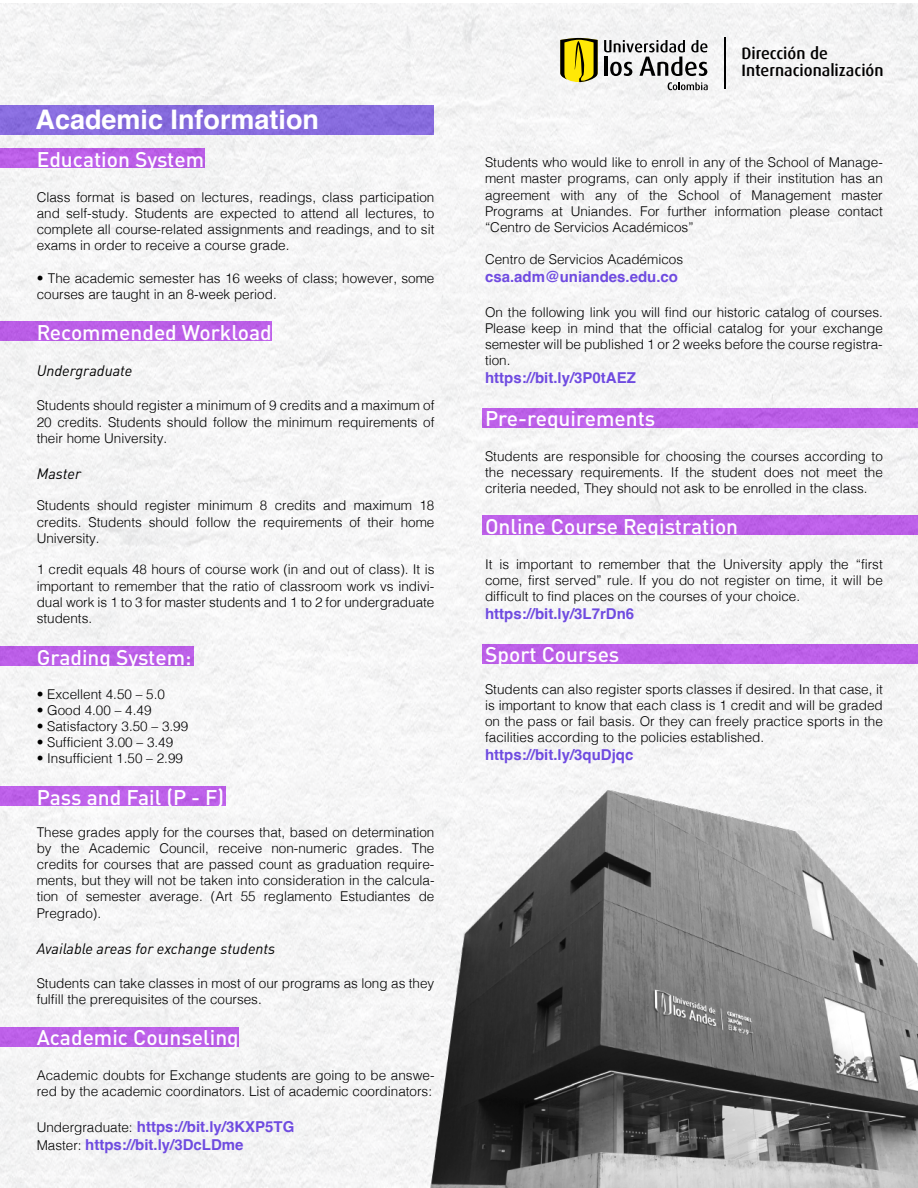
<style>
.page{position:relative;width:918px;height:1188px;background:#fff}
.page>*{position:absolute;margin:0;border:0;box-sizing:border-box;transform-origin:0 0}
.t1{font:700 27px "Helvetica";color:#fff}
.t2{font:500 21px "DIN Pro";color:#fff}
.t3{font:500 16.5px/17.1px "Dax";color:#010000}
.t4{font:700 15px/18px "Helvetica";color:#6f4be0}
.t5{font:italic 15px "DIN Pro";color:#000}
.t6{font:300 13.5px/16.2px "Helvetica";color:#000;text-align:justify}
.s1{font-weight:300;font-size:13.5px;color:#000}
</style>
<div class="page">
<img style="left:0;top:3px;width:918px;height:1185px">
<hr style="left:725px;top:37px;width:1px;height:52px;background:#000">
<svg style="left:560px;top:38px;width:38px;height:45px;background:#b1a318"></svg>
<svg style="left:604px;top:40px;width:104px;height:36px"></svg>
<svg style="left:668px;top:82px;width:40px;height:8px"></svg>
<img style="left:418px;top:762px;width:500px;height:426px">
<h1 class="t1" style="left:36px;top:103px;width:285px">Academic Information</h1>
<h2 class="t2" style="left:37px;top:143px;width:169px">Education System</h2>
<p class="t6" style="left:37px;top:188px;width:399px">Class format is based on lectures, readings, class participation and self-study. Students are expected to attend all lectures, to complete all course-related assignments and readings, and to sit exams in order to receive a course grade.</p>
<p class="t6" style="left:37px;top:269px;width:399px">• The academic semester has 16 weeks of class; however, some courses are taught in an 8-week period.</p>
<h2 class="t2" style="left:37px;top:316px;width:237px">Recommended Workload</h2>
<p class="t5" style="left:37px;top:359px;width:97px">Undergraduate</p>
<p class="t6" style="left:37px;top:397px;width:399px">Students should register a minimum of 9 credits and a maximum of 20 credits. Students should follow the minimum requirements of their home University.</p>
<p class="t5" style="left:37px;top:462px;width:46px">Master</p>
<p class="t6" style="left:37px;top:497px;width:399px">Students should register minimum 8 credits and maximum 18 credits. Students should follow the requirements of their home University.</p>
<p class="t6" style="left:37px;top:561px;width:399px">1 credit equals 48 hours of course work (in and out of class). It is important to remember that the ratio of classroom work vs indivi&shy;dual work is 1 to 3 for master students and 1 to 2 for undergraduate students.</p>
<h2 class="t2" style="left:37px;top:640px;width:156px">Grading System:</h2>
<p class="t6" style="left:37px;top:685px;width:130px">• Excellent 4.50 – 5.0</p>
<p class="t6" style="left:37px;top:701px;width:116px">• Good 4.00 – 4.49</p>
<p class="t6" style="left:37px;top:717px;width:153px">• Satisfactory 3.50 – 3.99</p>
<p class="t6" style="left:37px;top:733px;width:138px">• Sufficient 3.00 – 3.49</p>
<p class="t6" style="left:37px;top:750px;width:148px">• Insufficient 1.50 – 2.99</p>
<h2 class="t2" style="left:37px;top:780px;width:189px">Pass and Fail (P - F)</h2>
<p class="t6" style="left:37px;top:823px;width:399px">These grades apply for the courses that, based on determination by the Academic Council, receive non-numeric grades. The credits for courses that are passed count as graduation require&shy;ments, but they will not be taken into consideration in the calcula&shy;tion of semester average. (Art 55 reglamento Estudiantes de Pregrado).</p>
<p class="t5" style="left:37px;top:936px;width:240px">Available areas for exchange students</p>
<p class="t6" style="left:37px;top:974px;width:399px">Students can take classes in most of our programs as long as they fulfill the prerequisites of the courses.</p>
<h2 class="t2" style="left:37px;top:1021px;width:204px">Academic Counseling</h2>
<p class="t6" style="left:37px;top:1066px;width:399px">Academic doubts for Exchange students are going to be answe&shy;red by the academic coordinators. List of academic coordinators:</p>
<p class="t4" style="left:37px;top:1119px;width:259px"><span class="s1">Undergraduate:</span> https://bit.ly/3KXP5TG<br><span class="s1">Master:</span> https://bit.ly/3DcLDme</p>
<p class="t3" style="left:742px;top:44px;width:144px">Dirección de<br>Internacionalización</p>
<p class="t6" style="left:485px;top:153px;width:399px">Students who would like to enroll in any of the School of Manage&shy;ment master programs, can only apply if their institution has an agreement with any of the School of Management master Programs at Uniandes. For further information please contact “Centro de Servicios Académicos”</p>
<p class="t6" style="left:485px;top:250px;width:200px">Centro de Servicios Académicos</p>
<p class="t4" style="left:485px;top:270px;width:195px">csa.adm@uniandes.edu.co</p>
<p class="t6" style="left:485px;top:303px;width:399px">On the following link you will find our historic catalog of courses.<br>Please keep in mind that the official catalog for your exchange semester will be published 1 or 2 weeks before the course registra&shy;tion.</p>
<p class="t4" style="left:485px;top:371px;width:152px">https://bit.ly/3P0tAEZ</p>
<h2 class="t2" style="left:485px;top:402px;width:172px">Pre-requirements</h2>
<p class="t6" style="left:485px;top:447px;width:399px">Students are responsible for choosing the courses according to the necessary requirements. If the student does not meet the criteria needed, They should not ask to be enrolled in the class.</p>
<h2 class="t2" style="left:485px;top:510px;width:255px">Online Course Registration</h2>
<p class="t6" style="left:485px;top:555px;width:399px">It is important to remember that the University apply the “first come, first served” rule. If you do not register on time, it will be difficult to find places on the courses of your choice.</p>
<p class="t4" style="left:485px;top:606px;width:151px">https://bit.ly/3L7rDn6</p>
<h2 class="t2" style="left:485px;top:637px;width:136px">Sport Courses</h2>
<p class="t6" style="left:485px;top:680px;width:399px">Students can also register sports classes if desired. In that case, it is important to know that each class is 1 credit and will be graded on the pass or fail basis. Or they can freely practice sports in the facilities according to the policies established.</p>
<p class="t4" style="left:485px;top:748px;width:150px">https://bit.ly/3quDjqc</p>
</div>
